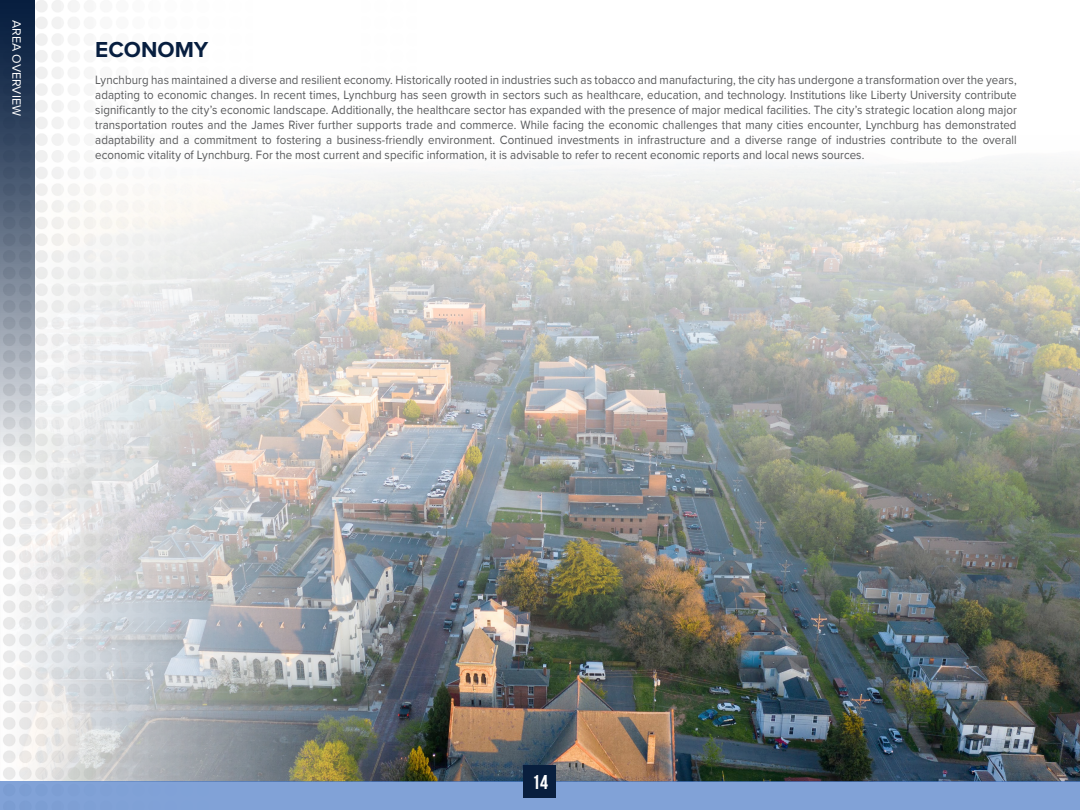
<style>
.page{position:relative;width:1080px;height:810px;background:#fff}
.page>*{position:absolute;margin:0;border:0;box-sizing:border-box;transform-origin:0 0}
.t1{font:700 22.5px "Proxima Nova";color:#071e3f}
.t2{font:700 20px "Bebas Neue";color:#fff}
.t3{font:12.5px/15px "Proxima Nova";letter-spacing:.005em;color:#58595b;text-align:justify;scale:.92 1}
.t4{font:12.5px "Proxima Nova";color:#fff}
</style>
<div class="page">
<img style="left:417px;top:162px;width:663px;height:619px">
<img style="left:3px;top:0;width:414px;height:781px">
<svg style="left:0;top:0;width:35px;height:465px;background:#69778a"></svg>
<div style="left:0;top:781px;width:1080px;height:29px;background:#81a2d7"></div>
<div style="left:524px;top:765px;width:32px;height:32px;background:#091f3e"></div>
<p class="t4" style="left:26px;top:20px;width:97px;rotate:90deg">AREA OVERVIEW</p>
<h1 class="t1" style="left:95px;top:33px;width:115px">ECONOMY</h1>
<p class="t3" style="left:95px;top:72px;width:1003px">Lynchburg has maintained a diverse and resilient economy. Historically rooted in industries such as tobacco and manufacturing, the city has undergone a transformation over the years, adapting to economic changes. In recent times, Lynchburg has seen growth in sectors such as healthcare, education, and technology. Institutions like Liberty University contribute significantly to the city’s economic landscape. Additionally, the healthcare sector has expanded with the presence of major medical facilities. The city’s strategic location along major transportation routes and the James River further supports trade and commerce. While facing the economic challenges that many cities encounter, Lynchburg has demonstrated adaptability and a commitment to fostering a business-friendly environment. Continued investments in infrastructure and a diverse range of industries contribute to the overall economic vitality of Lynchburg. For the most current and specific information, it is advisable to refer to recent economic reports and local news sources.</p>
<h2 class="t2" style="left:532px;top:771px;width:17px">14</h2>
</div>
